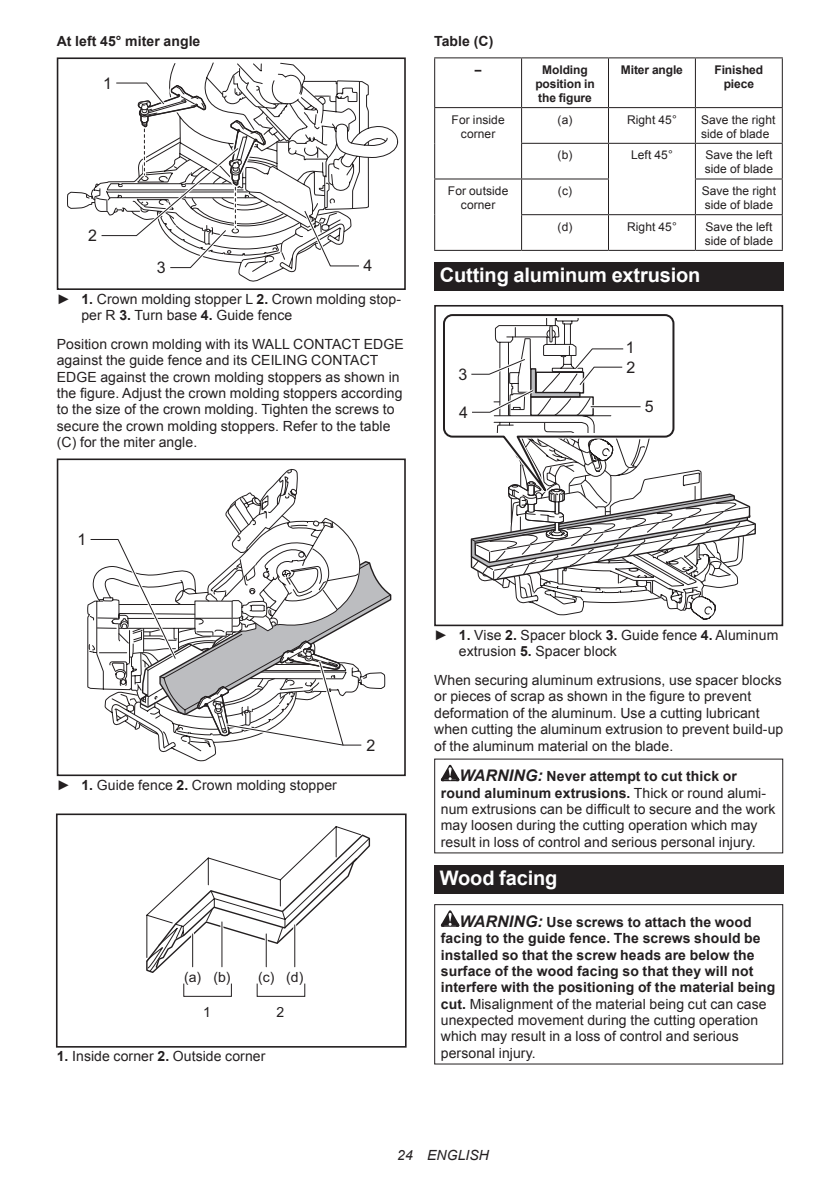
<style>
.page{position:relative;width:840px;height:1191px;background:#fff}
.page>*{position:absolute;margin:0;border:0;box-sizing:border-box;transform-origin:0 0}
.t1{font:700 20px "Arial";letter-spacing:-.01em;color:#fff}
.t2{font:16px "Arial";color:#231f20}
.t3{font:14px/16.4px "Arial";letter-spacing:.005em;color:#231f20}
.t4{font:700 14px/16.4px "Arial";letter-spacing:.005em;color:#231f20}
.t5{font:italic 14px "Arial";letter-spacing:.005em;color:#231f20}
.t6{font:12px/14px "Arial";letter-spacing:.005em;color:#231f20}
.t7{font:700 12px/14px "Arial";letter-spacing:-.01em;color:#231f20;text-align:center}
.s1{font-weight:700}
.s2{font-weight:700;font-style:italic;font-size:16px}
.s3{font-style:italic;font-size:16px}
.s4{font-weight:400}
</style>
<div class="page">
<svg style="left:95px;top:62px;width:303px;height:220px"></svg>
<div style="left:57px;top:262px;width:73px;height:28px;background:#fff"></div>
<div style="left:57px;top:57px;width:348px;height:233px;border:2px solid #231f20"></div>
<svg style="left:98px;top:63px;width:271px;height:208px"></svg>
<svg style="left:248px;top:470px;width:101px;height:66px"></svg>
<svg style="left:225px;top:493px;width:108px;height:43px"></svg>
<div style="left:57px;top:458px;width:348px;height:318px;border:2px solid #231f20"></div>
<svg style="left:87px;top:536px;width:305px;height:225px"></svg>
<div style="left:56px;top:813px;width:350px;height:234px;border:2px solid #231f20"></div>
<svg style="left:146px;top:826px;width:224px;height:147px"></svg>
<hr style="left:191px;top:934px;width:3px;height:32px;background:#fff">
<hr style="left:192px;top:934px;width:1px;height:32px;background:#231f20">
<hr style="left:220px;top:922px;width:3px;height:44px;background:#fff">
<hr style="left:221px;top:922px;width:1px;height:44px;background:#231f20">
<hr style="left:264px;top:934px;width:3px;height:32px;background:#fff">
<hr style="left:265px;top:934px;width:1px;height:32px;background:#231f20">
<hr style="left:293px;top:925px;width:3px;height:41px;background:#fff">
<hr style="left:294px;top:925px;width:1px;height:41px;background:#231f20">
<hr style="left:434px;top:57px;width:87px;height:1px;background:#231f20">
<hr style="left:434px;top:58px;width:1px;height:49px;background:#231f20">
<hr style="left:521px;top:57px;width:87px;height:1px;background:#231f20">
<hr style="left:521px;top:58px;width:1px;height:49px;background:#231f20">
<hr style="left:608px;top:57px;width:87px;height:1px;background:#231f20">
<hr style="left:607px;top:58px;width:1px;height:49px;background:#231f20">
<hr style="left:695px;top:57px;width:87px;height:1px;background:#231f20">
<hr style="left:694px;top:58px;width:1px;height:49px;background:#231f20">
<hr style="left:781px;top:58px;width:1px;height:49px;background:#231f20">
<hr style="left:434px;top:107px;width:87px;height:1px;background:#231f20">
<hr style="left:434px;top:108px;width:1px;height:35px;background:#231f20">
<hr style="left:521px;top:107px;width:87px;height:1px;background:#231f20">
<hr style="left:521px;top:108px;width:1px;height:35px;background:#231f20">
<hr style="left:608px;top:107px;width:87px;height:1px;background:#231f20">
<hr style="left:607px;top:108px;width:1px;height:35px;background:#231f20">
<hr style="left:695px;top:107px;width:87px;height:1px;background:#231f20">
<hr style="left:694px;top:108px;width:1px;height:35px;background:#231f20">
<hr style="left:781px;top:108px;width:1px;height:35px;background:#231f20">
<hr style="left:434px;top:143px;width:1px;height:35px;background:#231f20">
<hr style="left:521px;top:143px;width:87px;height:1px;background:#231f20">
<hr style="left:521px;top:144px;width:1px;height:34px;background:#231f20">
<hr style="left:608px;top:143px;width:87px;height:1px;background:#231f20">
<hr style="left:607px;top:144px;width:1px;height:34px;background:#231f20">
<hr style="left:695px;top:143px;width:87px;height:1px;background:#231f20">
<hr style="left:694px;top:144px;width:1px;height:34px;background:#231f20">
<hr style="left:781px;top:144px;width:1px;height:34px;background:#231f20">
<hr style="left:434px;top:178px;width:87px;height:1px;background:#231f20">
<hr style="left:434px;top:179px;width:1px;height:36px;background:#231f20">
<hr style="left:521px;top:178px;width:87px;height:1px;background:#231f20">
<hr style="left:521px;top:179px;width:1px;height:35px;background:#231f20">
<hr style="left:607px;top:179px;width:1px;height:35px;background:#231f20">
<hr style="left:694px;top:178px;width:88px;height:1px;background:#231f20">
<hr style="left:694px;top:179px;width:1px;height:35px;background:#231f20">
<hr style="left:781px;top:179px;width:1px;height:35px;background:#231f20">
<hr style="left:434px;top:215px;width:1px;height:35px;background:#231f20">
<hr style="left:521px;top:214px;width:87px;height:1px;background:#231f20">
<hr style="left:521px;top:215px;width:1px;height:35px;background:#231f20">
<hr style="left:608px;top:214px;width:87px;height:1px;background:#231f20">
<hr style="left:607px;top:215px;width:1px;height:35px;background:#231f20">
<hr style="left:695px;top:214px;width:87px;height:1px;background:#231f20">
<hr style="left:694px;top:215px;width:1px;height:35px;background:#231f20">
<hr style="left:781px;top:215px;width:1px;height:35px;background:#231f20">
<hr style="left:434px;top:250px;width:87px;height:1px;background:#231f20">
<hr style="left:521px;top:250px;width:87px;height:1px;background:#231f20">
<hr style="left:608px;top:250px;width:87px;height:1px;background:#231f20">
<hr style="left:695px;top:250px;width:87px;height:1px;background:#231f20">
<div style="left:434px;top:262px;width:348px;height:29px;background:#231f20"></div>
<svg style="left:443px;top:314px;width:230px;height:124px"></svg>
<div style="left:434px;top:305px;width:348px;height:321px;border:2px solid #231f20"></div>
<svg style="left:468px;top:318px;width:288px;height:297px"></svg>
<svg style="left:440px;top:765px;width:19px;height:16px"></svg>
<div style="left:434px;top:864px;width:348px;height:29px;background:#231f20"></div>
<svg style="left:440px;top:910px;width:19px;height:16px"></svg>
<div style="left:434px;top:904px;width:348px;height:160px;border:1px solid #231f20"></div>
<p class="t4" style="left:57px;top:33px;width:145px">At left 45° miter angle</p>
<p class="t2" style="left:103px;top:72px;width:10px">1</p>
<p class="t2" style="left:88px;top:225px;width:10px">2</p>
<p class="t2" style="left:363px;top:255px;width:10px">4</p>
<p class="t2" style="left:157px;top:257px;width:10px">3</p>
<p class="t3" style="left:81px;top:290px;width:321px;text-indent:-25px">► <span class="s1">1.</span> Crown molding stopper L <span class="s1">2.</span> Crown molding stop&shy;per R <span class="s1">3.</span> Turn base <span class="s1">4.</span> Guide fence</p>
<p class="t3" style="left:57px;top:336px;width:348px">Position crown molding with its WALL CONTACT EDGE against the guide fence and its CEILING CONTACT EDGE against the crown molding stoppers as shown in the figure. Adjust the crown molding stoppers according to the size of the crown molding. Tighten the screws to secure the crown molding stoppers. Refer to the table (C) for the miter angle.</p>
<p class="t4" style="left:434px;top:33px;width:61px">Table (C)</p>
<p class="t7" style="left:474px;top:63px;width:8px">–</p>
<p class="t7" style="left:535px;top:63px;width:61px">Molding position in the figure</p>
<p class="t7" style="left:620px;top:63px;width:64px">Miter angle</p>
<p class="t7" style="left:714px;top:63px;width:50px">Finished piece</p>
<p class="t6" style="left:451px;top:112px;width:54px;text-align:center">For inside corner</p>
<p class="t6" style="left:557px;top:112px;width:16px">(a)</p>
<p class="t6" style="left:626px;top:112px;width:51px">Right 45°</p>
<p class="t6" style="left:700px;top:112px;width:76px">Save the right side of blade</p>
<p class="t6" style="left:557px;top:148px;width:16px">(b)</p>
<p class="t6" style="left:630px;top:148px;width:43px">Left 45°</p>
<p class="t6" style="left:704px;top:148px;width:70px">Save the left side of blade</p>
<p class="t6" style="left:447px;top:184px;width:62px;text-align:center">For outside corner</p>
<p class="t6" style="left:557px;top:184px;width:16px">(c)</p>
<p class="t6" style="left:701px;top:184px;width:76px">Save the right side of blade</p>
<p class="t6" style="left:557px;top:219px;width:16px">(d)</p>
<p class="t6" style="left:626px;top:219px;width:51px">Right 45°</p>
<p class="t6" style="left:704px;top:219px;width:70px">Save the left side of blade</p>
<h1 class="t1" style="left:439px;top:262px;width:262px">Cutting aluminum extrusion</h1>
<p class="t2" style="left:458px;top:363px;width:10px">3</p>
<p class="t2" style="left:459px;top:401px;width:10px">4</p>
<p class="t2" style="left:625px;top:337px;width:10px">1</p>
<p class="t2" style="left:626px;top:356px;width:10px">2</p>
<p class="t2" style="left:644px;top:396px;width:10px">5</p>
<p class="t2" style="left:78px;top:529px;width:10px">1</p>
<p class="t3" style="left:57px;top:776px;width:281px">► <span class="s1">1.</span> Guide fence <span class="s1">2.</span> Crown molding stopper</p>
<p class="t2" style="left:366px;top:735px;width:10px">2</p>
<p class="t3" style="left:184px;top:969px;width:48px">(a) (b)</p>
<p class="t3" style="left:258px;top:969px;width:47px">(c) (d)</p>
<p class="t3" style="left:203px;top:1004px;width:9px">1</p>
<p class="t3" style="left:276px;top:1004px;width:9px">2</p>
<p class="t3" style="left:57px;top:1048px;width:210px"><span class="s1">1.</span> Inside corner <span class="s1">2.</span> Outside corner</p>
<p class="t3" style="left:458px;top:627px;width:321px;text-indent:-25px">► <span class="s1">1.</span> Vise <span class="s1">2.</span> Spacer block <span class="s1">3.</span> Guide fence <span class="s1">4.</span> Aluminum extrusion <span class="s1">5.</span> Spacer block</p>
<p class="t3" style="left:434px;top:672px;width:350px">When securing aluminum extrusions, use spacer blocks or pieces of scrap as shown in the figure to prevent deformation of the aluminum. Use a cutting lubricant when cutting the aluminum extrusion to prevent build-up of the aluminum material on the blade.</p>
<p class="t3" style="left:440px;top:768px;width:336px;text-indent:19px"><span class="s2">WARNING:</span> <span class="s1">Never attempt to cut thick or round aluminum extrusions.</span> Thick or round alumi&shy;num extrusions can be difficult to secure and the work may loosen during the cutting operation which may result in loss of control and serious personal injury.</p>
<h1 class="t1" style="left:439px;top:864px;width:119px">Wood facing</h1>
<p class="t4" style="left:440px;top:914px;width:336px;text-indent:19px"><span class="s3">WARNING:</span> Use screws to attach the wood facing to the guide fence. The screws should be installed so that the screw heads are below the surface of the wood facing so that they will not interfere with the positioning of the material being cut. <span class="s4">Misalignment of the material being cut can case unexpected movement during the cutting operation which may result in a loss of control and serious personal injury.</span></p>
<p class="t5" style="left:397px;top:1146px;width:93px">24 ENGLISH</p>
</div>
